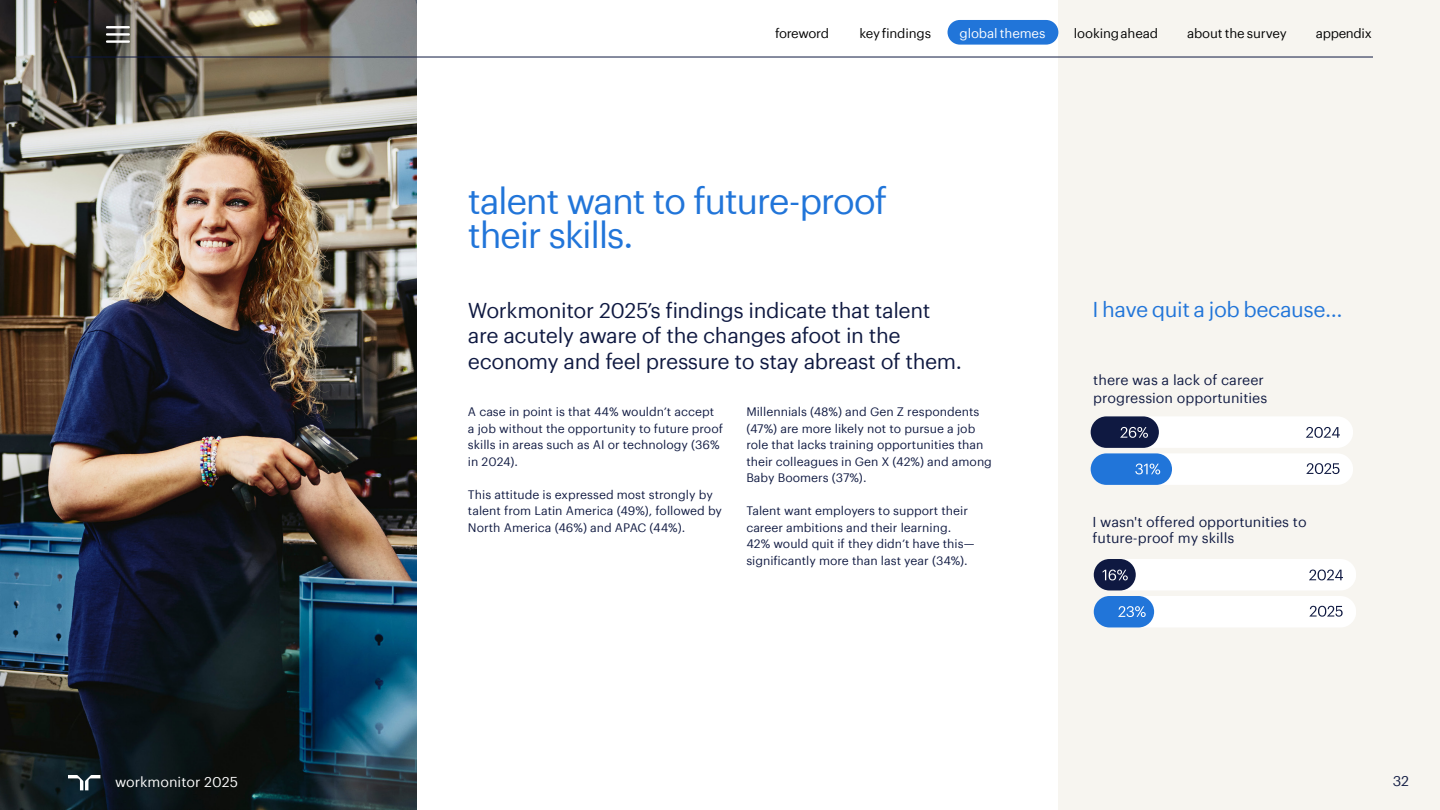
<style>
.page{position:relative;width:1440px;height:810px;background:#fff}
.page>*{position:absolute;margin:0;border:0;box-sizing:border-box;transform-origin:0 0}
.t1{font:36px/34px "Graphik";letter-spacing:-.04em;color:#2175d9}
.t2{font:21px/25.5px "Graphik";letter-spacing:-.02em;color:#0f1941}
.t3{font:21px "Graphik";letter-spacing:-.02em;color:#2175d9}
.t4{font:14px/18px "Graphik";color:#0f1941}
.t5{font:14px "Graphik";color:#fff}
.t6{font:13px "Graphik";letter-spacing:-.01em;color:#000}
.t7{font:13px "Graphik";letter-spacing:-.01em;color:#fff}
.t8{font:13px "Graphik";letter-spacing:-.035em;color:#000}
.t9{font:12px/16.5px "Graphik";color:#0f1941}
</style>
<div class="page">
<div style="left:1058px;top:0;width:382px;height:810px;background:#f7f5f0"></div>
<div style="left:1094px;top:559px;width:262px;height:31px;background:#fff"></div>
<svg style="left:1094px;top:559px;width:42px;height:31px"></svg>
<div style="left:1094px;top:596px;width:262px;height:31px;background:#fff"></div>
<div style="left:1094px;top:596px;width:60px;height:31px;background:#2175d9"></div>
<svg style="left:1309px;top:570px;width:34px;height:10px"></svg>
<svg style="left:1309px;top:606px;width:34px;height:11px"></svg>
<svg style="left:1103px;top:570px;width:25px;height:10px"></svg>
<svg style="left:1118px;top:606px;width:28px;height:11px"></svg>
<div style="left:1091px;top:416px;width:262px;height:32px;background:#fff"></div>
<div style="left:1091px;top:416px;width:68px;height:32px;background:#0f1941"></div>
<div style="left:1091px;top:453px;width:262px;height:32px;background:#fff"></div>
<div style="left:1091px;top:453px;width:81px;height:32px;background:#2175d9"></div>
<svg style="left:1306px;top:427px;width:34px;height:11px"></svg>
<svg style="left:1306px;top:463px;width:34px;height:11px"></svg>
<svg style="left:1120px;top:427px;width:28px;height:11px"></svg>
<svg style="left:1135px;top:464px;width:25px;height:10px"></svg>
<img style="left:0;top:0;width:416px;height:810px">
<hr style="left:67px;top:57px;width:1306px;height:1px;background:#0f1941">
<div style="left:948px;top:20px;width:110px;height:25px;background:#2175d9;border-radius:12px"></div>
<svg style="left:68px;top:775px;width:32px;height:15px"></svg>
<svg style="left:106px;top:26px;width:24px;height:17px"></svg>
<p class="t5" style="left:115px;top:771px;width:125px">workmonitor 2025</p>
<p class="t8" style="left:775px;top:23px;width:56px">foreword</p>
<p class="t6" style="left:859px;top:23px;width:73px">key findings</p>
<p class="t6" style="left:1074px;top:23px;width:86px">looking ahead</p>
<p class="t6" style="left:1187px;top:23px;width:101px">about the survey</p>
<p class="t6" style="left:1316px;top:23px;width:57px">appendix</p>
<p class="t7" style="left:960px;top:23px;width:88px">global themes</p>
<h1 class="t1" style="left:468px;top:181px;width:421px">talent want to future-proof their skills.</h1>
<h2 class="t2" style="left:468px;top:296px;width:496px">Workmonitor 2025’s findings indicate that talent are acutely aware of the changes afoot in the economy and feel pressure to stay abreast of them.</h2>
<p class="t9" style="left:468px;top:403px;width:257px">A case in point is that 44% wouldn’t accept a job without the opportunity to future proof skills in areas such as AI or technology (36% in 2024).</p>
<p class="t9" style="left:468px;top:485px;width:256px">This attitude is expressed most strongly by talent from Latin America (49%), followed by<br>North America (46%) and APAC (44%).</p>
<p class="t9" style="left:746px;top:403px;width:247px">Millennials (48%) and Gen Z respondents (47%) are more likely not to pursue a job role that lacks training opportunities than their colleagues in Gen X (42%) and among Baby Boomers (37%).</p>
<p class="t9" style="left:746px;top:502px;width:230px">Talent want employers to support their career ambitions and their learning.<br>42% would quit if they didn’t have this— significantly more than last year (34%).</p>
<h2 class="t3" style="left:1093px;top:293px;width:252px">I have quit a job because...</h2>
<p class="t4" style="left:1093px;top:370px;width:176px">there was a lack of career progression opportunities</p>
<p class="t4" style="left:1093px;top:513px;width:216px;line-height:16px">I wasn't offered opportunities to future-proof my skills</p>
<p class="t4" style="left:1393px;top:771px;width:18px">32</p>
</div>
